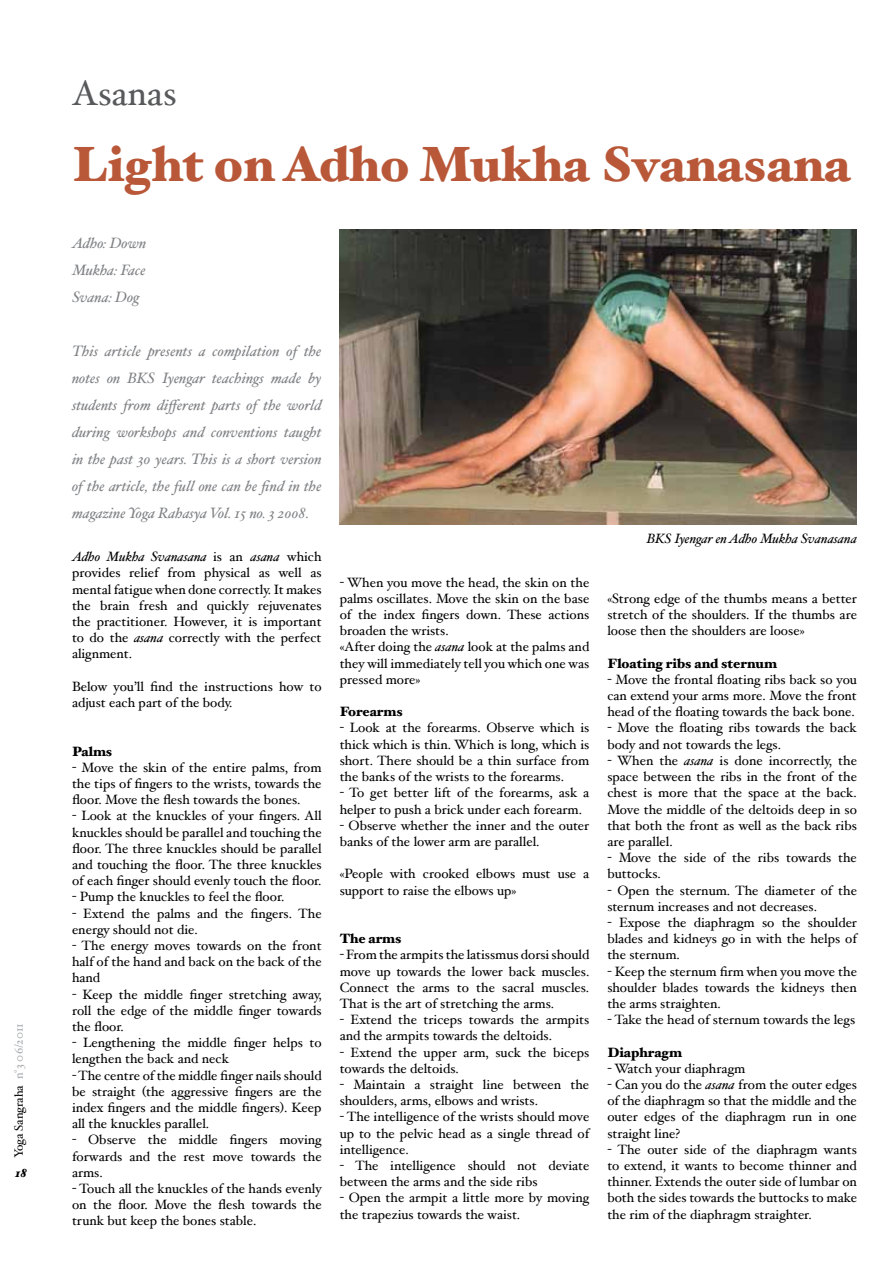
<style>
.page{position:relative;width:893px;height:1263px;background:#fff}
.page>*{position:absolute;margin:0;border:0;box-sizing:border-box;transform-origin:0 0}
.t1{font:900 49.5px "Hoefler Text";color:#b95838}
.t2{font:35.55px "Hoefler Text";color:#58595b}
.t3{font:italic 15px/27px "Hoefler Text";color:#808285;text-align:justify}
.t4{font:13.5px/16.2px "Hoefler Text";color:#000;text-align:justify}
.t5{font:900 13.5px "Hoefler Text";color:#000}
.t6{font:italic 13.5px "Hoefler Text";color:#000}
.t7{font:12px "Hoefler Text";color:#000}
.t8{font:italic 900 12px "Hoefler Text";color:#000}
.s1{color:#a7a9ac}
.s2{font-style:italic}
</style>
<div class="page">
<img style="left:340px;top:230px;width:517px;height:294px">
<p class="t7" style="left:12px;top:1158px;width:137px;rotate:-90deg">Yoga Sangraha <span class="s1">n°3 06/2011</span></p>
<p class="t8" style="left:15px;top:1165px;width:13px">18</p>
<h2 class="t2" style="left:72px;top:72px;width:106px">Asanas</h2>
<h1 class="t1" style="left:72px;top:135px;width:780px">Light on Adho Mukha Svanasana</h1>
<p class="t3" style="left:72px;top:229px;width:76px">Adho: Down Mukha: Face Svana: Dog</p>
<p class="t3" style="left:72px;top:337px;width:251px">This article presents a compilation of the notes on BKS Iyengar teachings made by students from different parts of the world during workshops and conventions taught in the past 30 years. This is a short version of the article, the full one can be find in the magazine Yoga Rahasya Vol. 15 no. 3 2008.</p>
<p class="t4" style="left:72px;top:548px;width:251px"><span class="s2">Adho Mukha Svanasana</span> is an <span class="s2">asana</span> which provides relief from physical as well as mental fatigue when done correctly. It makes the brain fresh and quickly rejuvenates the practitioner. However, it is important to do the <span class="s2">asana</span> correctly with the perfect alignment.</p>
<p class="t4" style="left:72px;top:678px;width:251px">Below you’ll find the instructions how to adjust each part of the body.</p>
<p class="t5" style="left:72px;top:743px;width:42px">Palms</p>
<p class="t4" style="left:72px;top:759px;width:251px">- Move the skin of the entire palms, from the tips of fingers to the wrists, towards the floor. Move the flesh towards the bones.</p>
<p class="t4" style="left:72px;top:807px;width:251px">- Look at the knuckles of your fingers. All knuckles should be parallel and touching the floor. The three knuckles should be parallel and touching the floor. The three knuckles of each finger should evenly touch the floor.</p>
<p class="t4" style="left:72px;top:888px;width:214px">- Pump the knuckles to feel the floor.</p>
<p class="t4" style="left:72px;top:905px;width:251px">- Extend the palms and the fingers. The energy should not die.</p>
<p class="t4" style="left:72px;top:937px;width:251px">- The energy moves towards on the front half of the hand and back on the back of the hand</p>
<p class="t4" style="left:72px;top:986px;width:251px">- Keep the middle finger stretching away, roll the edge of the middle finger towards the floor.</p>
<p class="t4" style="left:72px;top:1034px;width:251px">- Lengthening the middle finger helps to lengthen the back and neck</p>
<p class="t4" style="left:72px;top:1067px;width:251px">- The centre of the middle finger nails should be straight (the aggressive fingers are the index fingers and the middle fingers). Keep all the knuckles parallel.</p>
<p class="t4" style="left:72px;top:1131px;width:251px">- Observe the middle fingers moving forwards and the rest move towards the arms.</p>
<p class="t4" style="left:72px;top:1180px;width:251px">- Touch all the knuckles of the hands evenly on the floor. Move the flesh towards the trunk but keep the bones stable.</p>
<p class="t4" style="left:340px;top:574px;width:251px;text-align:left">- When you move the head, the skin on the palms oscillates. Move the skin on the base of the index fingers down. These actions broaden the wrists.<br>«After doing the <span class="s2">asana</span> look at the palms and they will immediately tell you which one was pressed more»</p>
<p class="t5" style="left:340px;top:704px;width:65px">Forearms</p>
<p class="t4" style="left:340px;top:720px;width:251px">- Look at the forearms. Observe which is thick which is thin. Which is long, which is short. There should be a thin surface from the banks of the wrists to the forearms.</p>
<p class="t4" style="left:340px;top:784px;width:251px">- To get better lift of the forearms, ask a helper to push a brick under each forearm.</p>
<p class="t4" style="left:340px;top:817px;width:251px">- Observe whether the inner and the outer banks of the lower arm are parallel.</p>
<p class="t4" style="left:340px;top:865px;width:251px">«People with crooked elbows must use a support to raise the elbows up»</p>
<p class="t5" style="left:340px;top:930px;width:63px">The arms</p>
<p class="t4" style="left:340px;top:946px;width:251px">- From the armpits the latissmus dorsi should move up towards the lower back muscles.<br>Connect the arms to the sacral muscles.<br>That is the art of stretching the arms.</p>
<p class="t4" style="left:340px;top:1011px;width:251px">- Extend the triceps towards the armpits and the armpits towards the deltoids.</p>
<p class="t4" style="left:340px;top:1044px;width:251px">- Extend the upper arm, suck the biceps towards the deltoids.</p>
<p class="t4" style="left:340px;top:1076px;width:251px">- Maintain a straight line between the shoulders, arms, elbows and wrists.</p>
<p class="t4" style="left:340px;top:1108px;width:251px">- The intelligence of the wrists should move up to the pelvic head as a single thread of intelligence.</p>
<p class="t4" style="left:340px;top:1157px;width:251px">- The intelligence should not deviate between the arms and the side ribs</p>
<p class="t4" style="left:340px;top:1189px;width:251px">- Open the armpit a little more by moving the trapezius towards the waist.</p>
<p class="t6" style="left:647px;top:530px;width:212px">BKS Iyengar en Adho Mukha Svanasana</p>
<p class="t4" style="left:607px;top:590px;width:251px">«Strong edge of the thumbs means a better stretch of the shoulders. If the thumbs are loose then the shoulders are loose»</p>
<p class="t5" style="left:607px;top:655px;width:171px">Floating ribs and sternum</p>
<p class="t4" style="left:607px;top:671px;width:251px">- Move the frontal floating ribs back so you can extend your arms more. Move the front head of the floating towards the back bone.</p>
<p class="t4" style="left:607px;top:720px;width:251px">- Move the floating ribs towards the back body and not towards the legs.</p>
<p class="t4" style="left:607px;top:752px;width:251px">- When the <span class="s2">asana</span> is done incorrectly, the space between the ribs in the front of the chest is more that the space at the back.<br>Move the middle of the deltoids deep in so that both the front as well as the back ribs are parallel.</p>
<p class="t4" style="left:607px;top:849px;width:251px">- Move the side of the ribs towards the buttocks.</p>
<p class="t4" style="left:607px;top:882px;width:251px">- Open the sternum. The diameter of the sternum increases and not decreases.</p>
<p class="t4" style="left:607px;top:914px;width:251px">- Expose the diaphragm so the shoulder blades and kidneys go in with the helps of the sternum.</p>
<p class="t4" style="left:607px;top:963px;width:251px">- Keep the sternum firm when you move the shoulder blades towards the kidneys then the arms straighten.</p>
<p class="t4" style="left:607px;top:1011px;width:249px">- Take the head of sternum towards the legs</p>
<p class="t5" style="left:607px;top:1044px;width:76px">Diaphragm</p>
<p class="t4" style="left:607px;top:1060px;width:140px">- Watch your diaphragm</p>
<p class="t4" style="left:607px;top:1076px;width:251px">- Can you do the <span class="s2">asana</span> from the outer edges of the diaphragm so that the middle and the outer edges of the diaphragm run in one straight line?</p>
<p class="t4" style="left:607px;top:1141px;width:251px">- The outer side of the diaphragm wants to extend, it wants to become thinner and thinner. Extends the outer side of lumbar on both the sides towards the buttocks to make the rim of the diaphragm straighter.</p>
</div>
